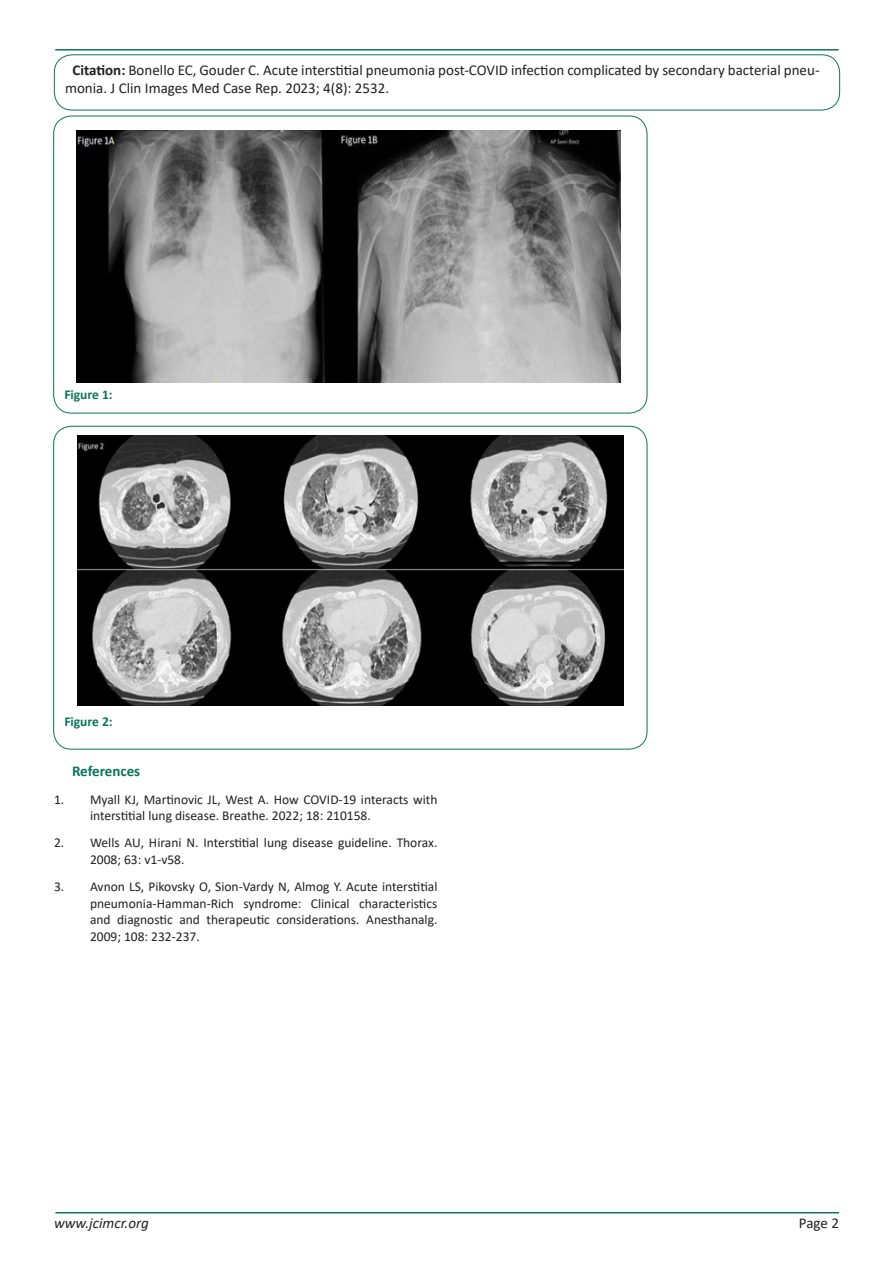
<style>
.page{position:relative;width:893px;height:1263px;background:#fff}
.page>*{position:absolute;margin:0;border:0;box-sizing:border-box;transform-origin:0 0}
.t1{font:15px/18px "Calibri";color:#231f20}
.t2{font:italic 15px "Calibri";color:#231f20}
.t3{font:700 15px "Calibri";color:#0a755b}
.t4{font:13.5px/16.5px "Calibri";color:#231f20}
.t5{font:700 13.5px "Calibri";color:#0a755b}
.s1{font-weight:700}
</style>
<div class="page">
<hr style="left:55px;top:1212px;width:784px;height:1px;background:#0a755b">
<hr style="left:55px;top:49px;width:784px;height:2px;background:#0a755b">
<div style="left:54px;top:55px;width:786px;height:55px;border:1px solid #0a755b;border-radius:18px"></div>
<img style="left:77px;top:130px;width:543px;height:253px">
<img style="left:77px;top:436px;width:546px;height:269px">
<p class="t1" style="left:65px;top:61px;width:756px;text-indent:8px"><span class="s1">Citation:</span> Bonello EC, Gouder C. Acute interstitial pneumonia post-COVID infection complicated by secondary bacterial pneu&shy;monia. J Clin Images Med Case Rep. 2023; 4(8): 2532.</p>
<p class="t5" style="left:64px;top:385px;width:50px">Figure 1:</p>
<p class="t5" style="left:64px;top:712px;width:50px">Figure 2:</p>
<p class="t3" style="left:72px;top:761px;width:70px">References</p>
<p class="t4" style="left:90px;top:790px;width:349px;text-indent:-36px">1. Myall KJ, Martinovic JL, West A. How COVID-19 interacts with interstitial lung disease. Breathe. 2022; 18: 210158.</p>
<p class="t4" style="left:90px;top:834px;width:349px;text-indent:-36px">2. Wells AU, Hirani N. Interstitial lung disease guideline. Thorax.<br>2008; 63: v1-v58.</p>
<p class="t4" style="left:90px;top:878px;width:349px;text-align:justify;text-indent:-36px">3. Avnon LS, Pikovsky O, Sion-Vardy N, Almog Y. Acute interstitial pneumonia-Hamman-Rich syndrome: Clinical characteristics and diagnostic and therapeutic considerations. Anesthanalg.<br>2009; 108: 232-237.</p>
<p class="t2" style="left:54px;top:1212px;width:96px">www.jcimcr.org</p>
<p class="t1" style="left:799px;top:1213px;width:42px">Page 2</p>
</div>
